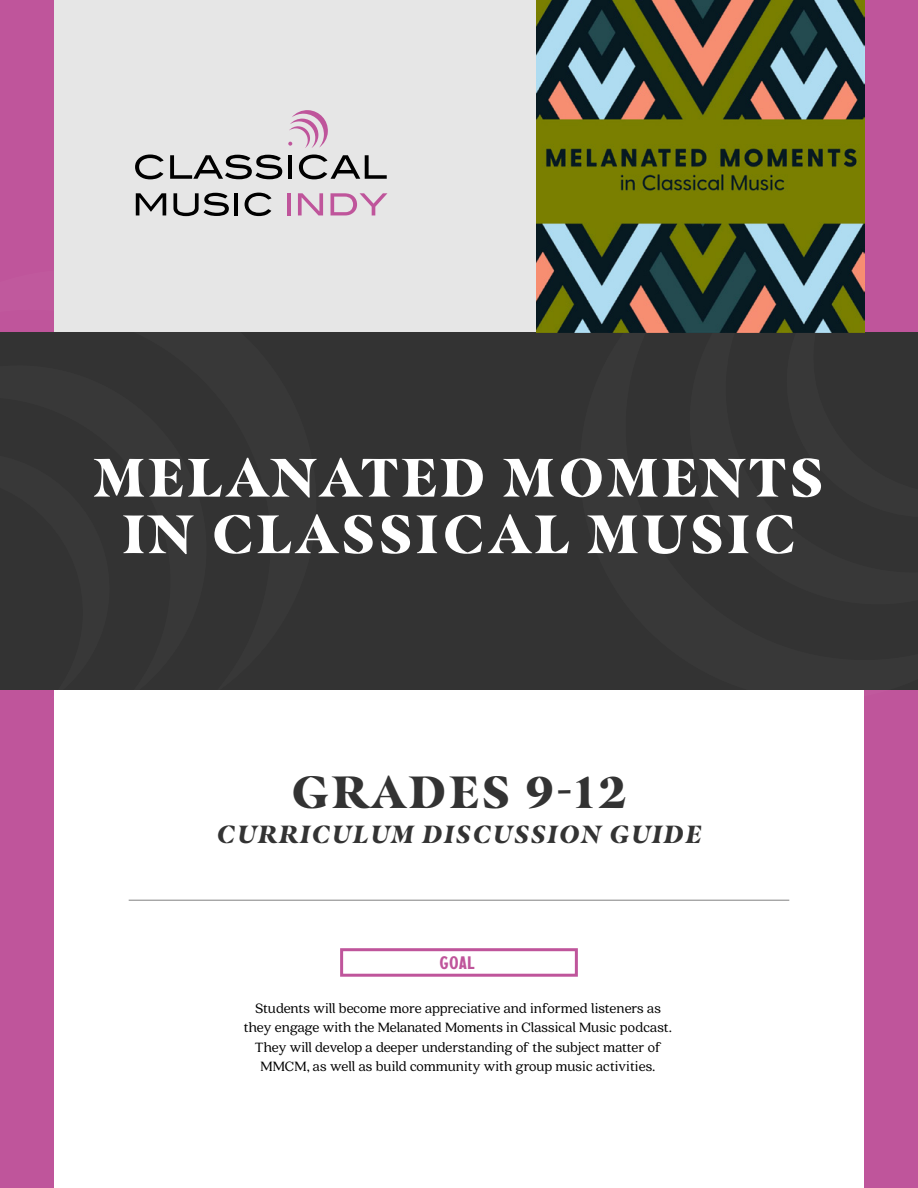
<style>
.page{position:relative;width:918px;height:1188px;background:#fff}
.page>*{position:absolute;margin:0;border:0;box-sizing:border-box;transform-origin:0 0}
.t1{font:900 53.85px/56.6px "Masqualero";letter-spacing:.075em;color:#fff;text-align:center}
.t2{font:900 45px "Masqualero";letter-spacing:.075em;color:#333}
.t3{font:italic 900 24.75px "Masqualero";letter-spacing:.075em;color:#333}
.t4{font:18px "Calderock";color:#bf559b}
.t5{font:15px/19.5px "Quincy CF";color:#000;text-align:center}
</style>
<div class="page">
<div style="left:864px;top:0;width:54px;height:1188px;background:#bf559b"></div>
<div style="left:54px;top:0;width:810px;height:332px;background:#e6e6e6"></div>
<div style="left:0;top:0;width:54px;height:1188px;background:#bf559b"></div>
<svg style="left:135px;top:155px;width:29px;height:24px"></svg>
<svg style="left:170px;top:155px;width:112px;height:24px"></svg>
<hr style="left:288px;top:155px;width:4px;height:24px;background:#000">
<svg style="left:299px;top:155px;width:88px;height:24px"></svg>
<svg style="left:136px;top:193px;width:30px;height:22px"></svg>
<svg style="left:173px;top:193px;width:56px;height:23px"></svg>
<hr style="left:235px;top:193px;width:3px;height:22px;background:#000">
<svg style="left:245px;top:193px;width:27px;height:23px"></svg>
<hr style="left:287px;top:193px;width:4px;height:22px;background:#bf559b">
<svg style="left:298px;top:193px;width:25px;height:22px"></svg>
<svg style="left:331px;top:193px;width:56px;height:22px"></svg>
<svg style="left:288px;top:110px;width:40px;height:38px"></svg>
<div style="left:0;top:332px;width:918px;height:358px;background:#333"></div>
<hr style="left:129px;top:900px;width:660px;height:1px;background:#808080">
<div style="left:340px;top:948px;width:238px;height:29px;border:3px solid #bf559b"></div>
<img style="left:536px;top:0;width:329px;height:332px">
<h1 class="t1" style="left:95px;top:449px;width:730px">MELANATED MOMENTS<br>IN CLASSICAL MUSIC</h1>
<h2 class="t2" style="left:292px;top:764px;width:336px">GRADES 9-12</h2>
<h3 class="t3" style="left:217px;top:819px;width:486px">CURRICULUM DISCUSSION GUIDE</h3>
<p class="t4" style="left:440px;top:951px;width:37px">GOAL</p>
<p class="t5" style="left:244px;top:999px;width:430px">Students will become more appreciative and informed listeners as they engage with the Melanated Moments in Classical Music podcast.<br>They will develop a deeper understanding of the subject matter of MMCM, as well as build community with group music activities.</p>
</div>
